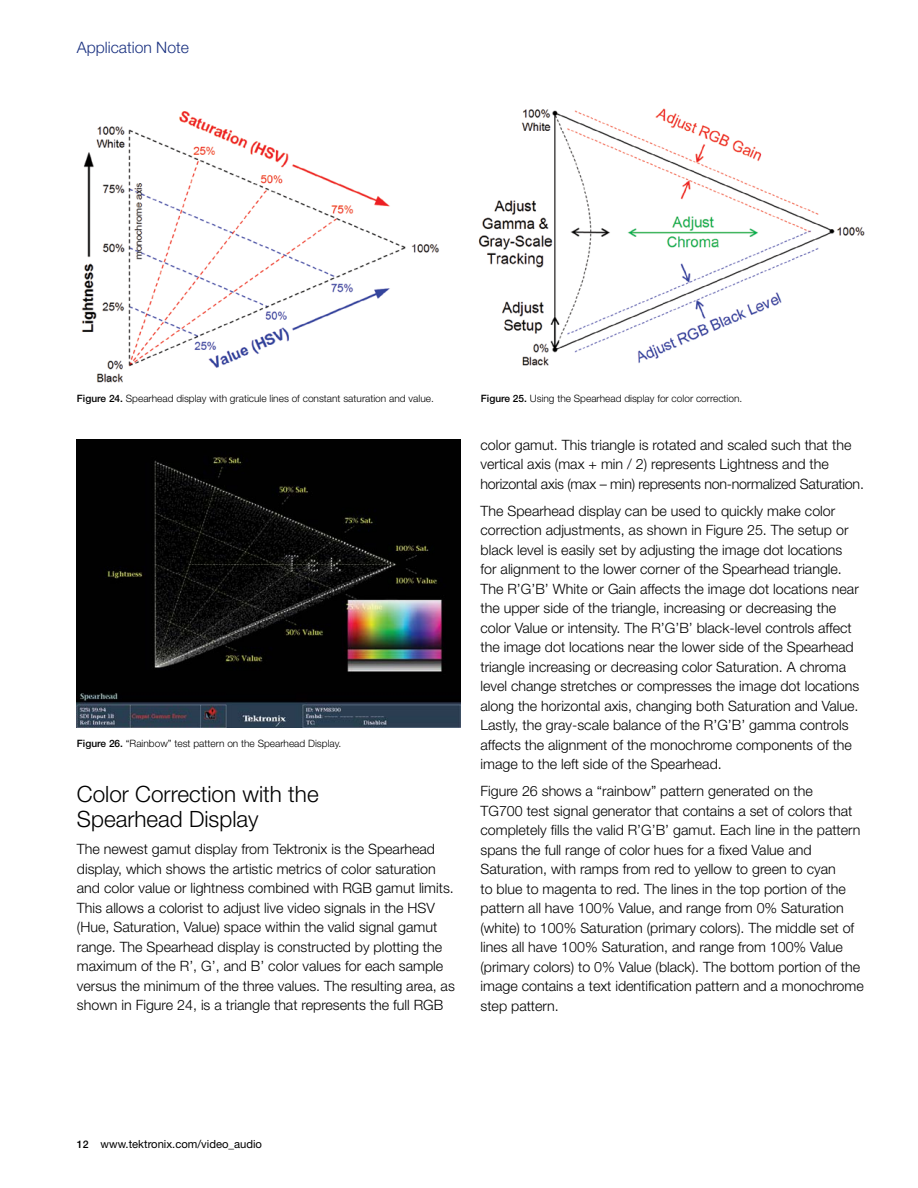
<style>
.page{position:relative;width:918px;height:1188px;background:#fff}
.page>*{position:absolute;margin:0;border:0;box-sizing:border-box;transform-origin:0 0}
.t1{font:300 22.5px/25.5px "Helvetica Neue";color:#000}
.t2{font:300 15.75px "Helvetica Neue";color:#1b3281}
.t3{font:300 14.25px/19.5px "Helvetica Neue";color:#000}
.t4{font:11.25px "Helvetica Neue";color:#000}
.t5{font:300 10.2px "Helvetica Neue";color:#000}
.s1{font-weight:500}
.s2{font-weight:500;font-size:10.5px}
</style>
<div class="page">
<img style="left:81px;top:111px;width:359px;height:272px">
<img style="left:478px;top:108px;width:387px;height:258px">
<img style="left:77px;top:440px;width:383px;height:287px">
<p class="t2" style="left:77px;top:37px;width:114px">Application Note</p>
<p class="t5" style="left:77px;top:392px;width:358px"><span class="s1">Figure 24.</span> Spearhead display with graticule lines of constant saturation and value.</p>
<p class="t5" style="left:77px;top:737px;width:266px"><span class="s1">Figure 26.</span> “Rainbow” test pattern on the Spearhead Display.</p>
<h1 class="t1" style="left:77px;top:781px;width:243px">Color Correction with the<br>Spearhead Display</h1>
<p class="t3" style="left:77px;top:839px;width:379px">The newest gamut display from Tektronix is the Spearhead display, which shows the artistic metrics of color saturation and color value or lightness combined with RGB gamut limits.<br>This allows a colorist to adjust live video signals in the HSV (Hue, Saturation, Value) space within the valid signal gamut range. The Spearhead display is constructed by plotting the maximum of the R’, G’, and B’ color values for each sample versus the minimum of the three values. The resulting area, as shown in Figure 24, is a triangle that represents the full RGB</p>
<p class="t5" style="left:481px;top:392px;width:263px"><span class="s1">Figure 25.</span> Using the Spearhead display for color correction.</p>
<p class="t3" style="left:481px;top:435px;width:385px">color gamut. This triangle is rotated and scaled such that the vertical axis (max + min / 2) represents Lightness and the horizontal axis (max – min) represents non-normalized Saturation.</p>
<p class="t3" style="left:481px;top:501px;width:380px">The Spearhead display can be used to quickly make color correction adjustments, as shown in Figure 25. The setup or black level is easily set by adjusting the image dot locations for alignment to the lower corner of the Spearhead triangle.<br>The R’G’B’ White or Gain affects the image dot locations near the upper side of the triangle, increasing or decreasing the color Value or intensity. The R’G’B’ black-level controls affect the image dot locations near the lower side of the Spearhead triangle increasing or decreasing color Saturation. A chroma level change stretches or compresses the image dot locations along the horizontal axis, changing both Saturation and Value.<br>Lastly, the gray-scale balance of the R’G’B’ gamma controls affects the alignment of the monochrome components of the image to the left side of the Spearhead.</p>
<p class="t3" style="left:481px;top:781px;width:385px">Figure 26 shows a “rainbow” pattern generated on the<br>TG700 test signal generator that contains a set of colors that completely fills the valid R’G’B’ gamut. Each line in the pattern spans the full range of color hues for a fixed Value and Saturation, with ramps from red to yellow to green to cyan<br>to blue to magenta to red. The lines in the top portion of the pattern all have 100% Value, and range from 0% Saturation (white) to 100% Saturation (primary colors). The middle set of lines all have 100% Saturation, and range from 100% Value (primary colors) to 0% Value (black). The bottom portion of the image contains a text identification pattern and a monochrome step pattern.</p>
<p class="t4" style="left:77px;top:1138px;width:187px"><span class="s2">12</span> www.tektronix.com/video_audio</p>
</div>
